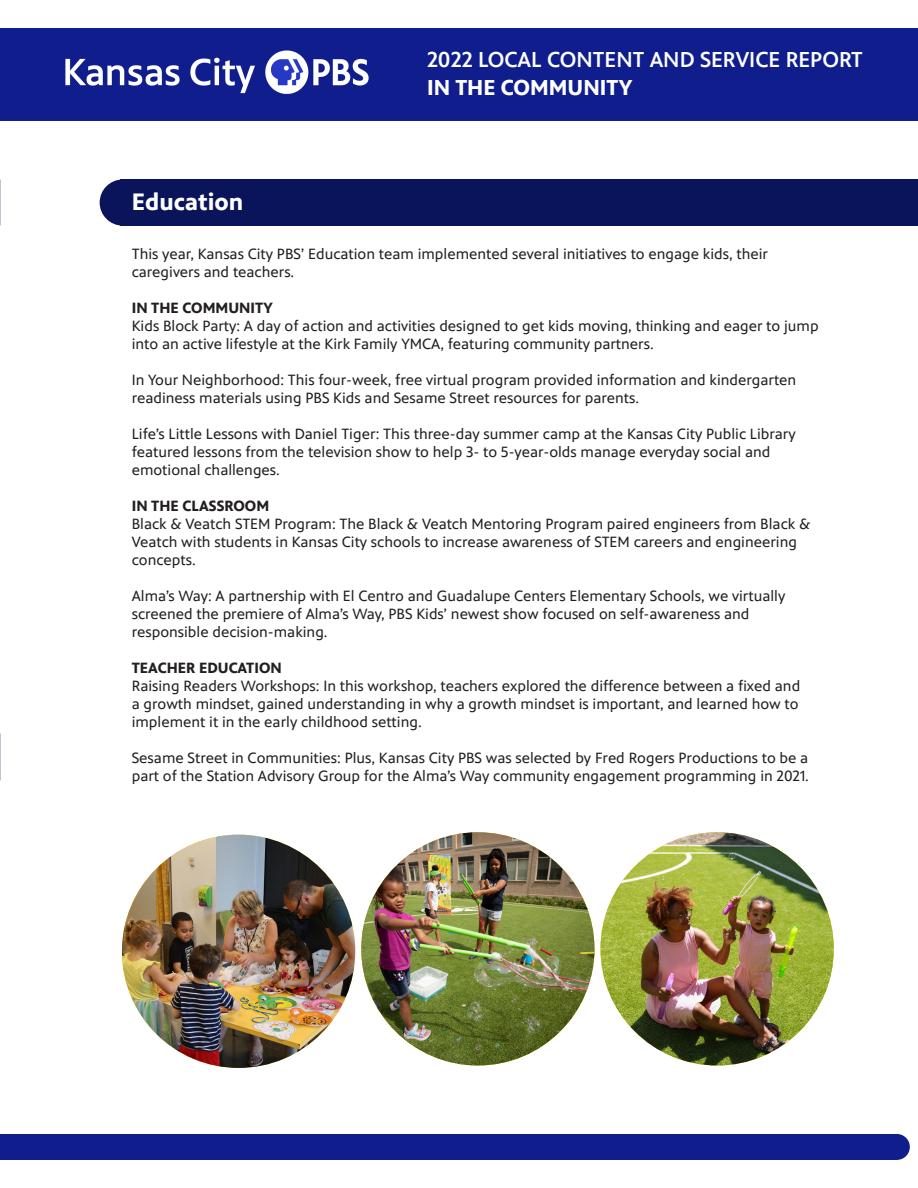
<style>
.page{position:relative;width:918px;height:1188px;background:#fff}
.page>*{position:absolute;margin:0;border:0;box-sizing:border-box;transform-origin:0 0}
.t1{font:700 24px "PBS Sans";color:#fff}
.t2{font:500 21.75px "PBS Sans";color:#fff}
.t3{font:700 21.75px "PBS Sans";color:#fff}
.t4{font:15px/18px "PBS Sans";color:#231f20}
.t5{font:700 15px "PBS Sans";color:#231f20}
</style>
<div class="page">
<div style="left:100px;top:179px;width:46px;height:47px;background:#0a145a;border-radius:50%"></div>
<div style="left:121px;top:179px;width:797px;height:47px;background:#0a145a"></div>
<div style="left:0;top:28px;width:918px;height:93px;background:#0f1e8c"></div>
<img style="left:65px;top:50px;width:304px;height:44px">
<img style="left:122px;top:835px;width:233px;height:233px;border-radius:117px">
<img style="left:361px;top:832px;width:234px;height:234px;border-radius:117px">
<img style="left:601px;top:832px;width:233px;height:234px;border-radius:117px">
<div style="left:0;top:1134px;width:897px;height:26px;background:#0f1e8c"></div>
<div style="left:884px;top:1134px;width:26px;height:26px;background:#0f1e8c;border-radius:50%"></div>
<p class="t2" style="left:427px;top:47px;width:437px">2022 LOCAL CONTENT AND SERVICE REPORT</p>
<p class="t3" style="left:427px;top:75px;width:207px">IN THE COMMUNITY</p>
<p class="t1" style="left:132px;top:188px;width:113px">Education</p>
<p class="t4" style="left:132px;top:245px;width:638px">This year, Kansas City PBS’ Education team implemented several initiatives to engage kids, their caregivers and teachers.</p>
<p class="t5" style="left:132px;top:300px;width:143px">IN THE COMMUNITY</p>
<p class="t4" style="left:132px;top:317px;width:688px">Kids Block Party: A day of action and activities designed to get kids moving, thinking and eager to jump into an active lifestyle at the Kirk Family YMCA, featuring community partners.</p>
<p class="t4" style="left:132px;top:371px;width:666px">In Your Neighborhood: This four-week, free virtual program provided information and kindergarten readiness materials using PBS Kids and Sesame Street resources for parents.</p>
<p class="t4" style="left:132px;top:425px;width:665px">Life’s Little Lessons with Daniel Tiger: This three-day summer camp at the Kansas City Public Library featured lessons from the television show to help 3- to 5-year-olds manage everyday social and emotional challenges.</p>
<p class="t5" style="left:132px;top:498px;width:139px">IN THE CLASSROOM</p>
<p class="t4" style="left:132px;top:515px;width:680px">Black &amp; Veatch STEM Program: The Black &amp; Veatch Mentoring Program paired engineers from Black &amp;<br>Veatch with students in Kansas City schools to increase awareness of STEM careers and engineering concepts.</p>
<p class="t4" style="left:132px;top:587px;width:655px">Alma’s Way: A partnership with El Centro and Guadalupe Centers Elementary Schools, we virtually screened the premiere of Alma’s Way, PBS Kids’ newest show focused on self-awareness and responsible decision-making.</p>
<p class="t5" style="left:132px;top:660px;width:151px">TEACHER EDUCATION</p>
<p class="t4" style="left:132px;top:677px;width:670px;text-align:justify">Raising Readers Workshops: In this workshop, teachers explored the difference between a fixed and a growth mindset, gained understanding in why a growth mindset is important, and learned how to implement it in the early childhood setting.</p>
<p class="t4" style="left:132px;top:749px;width:679px">Sesame Street in Communities: Plus, Kansas City PBS was selected by Fred Rogers Productions to be a part of the Station Advisory Group for the Alma’s Way community engagement programming in 2021.</p>
</div>
